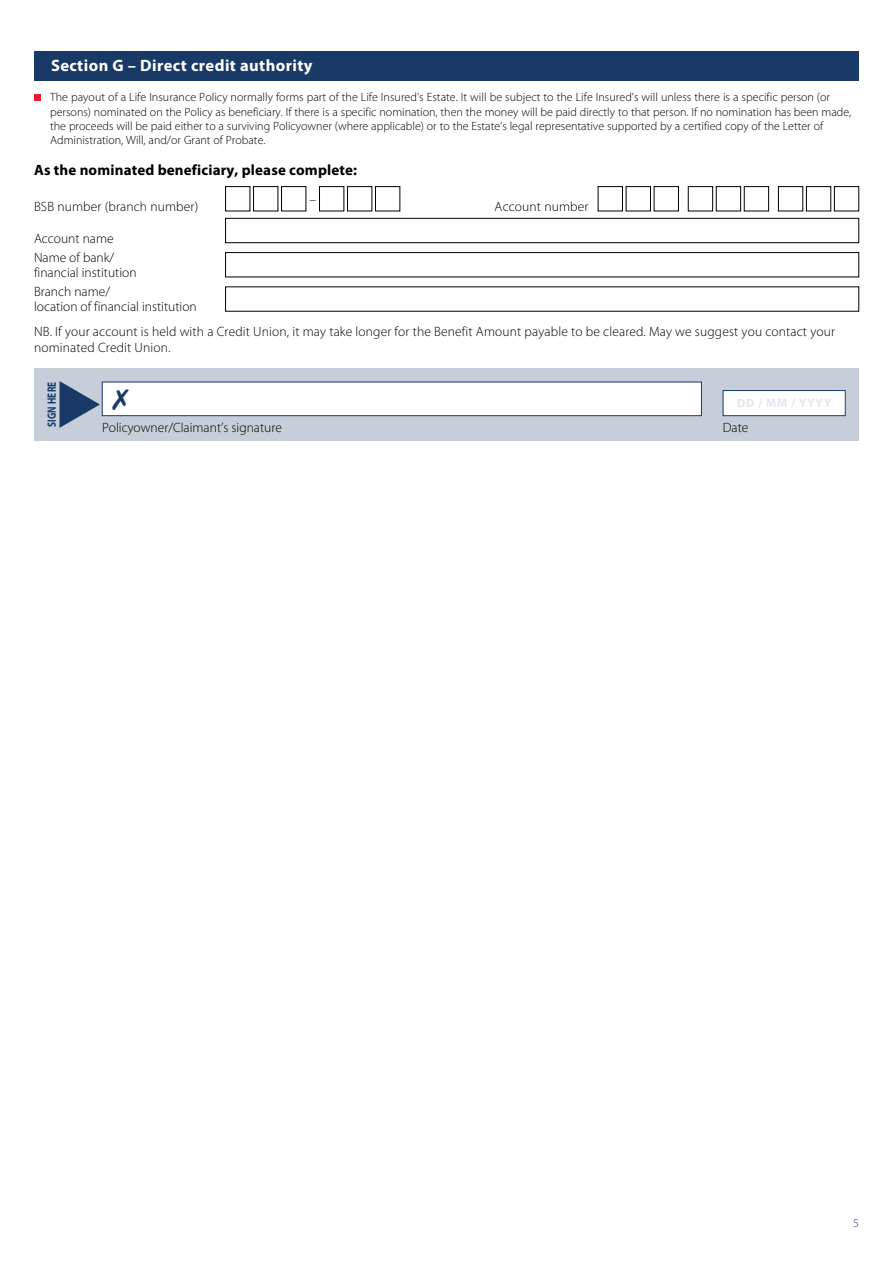
<style>
.page{position:relative;width:893px;height:1263px;background:#fff}
.page>*{position:absolute;margin:0;border:0;box-sizing:border-box;transform-origin:0 0}
.t1{font:700 16.5px "Myriad Pro";letter-spacing:.025em;color:#fff}
.t2{font:700 15px "Myriad Pro";letter-spacing:.01em;color:#000}
.t3{font:300 13.5px/19.2px "Myriad Pro";letter-spacing:.01em;color:#000}
.t4{font:300 12px/14.4px "Myriad Pro";color:#000}
.t5{font:700 12px "Myriad Pro";letter-spacing:.09em;color:#e3e7ed}
.t6{font:700 12px "Myriad Pro";letter-spacing:.02em;color:#193966;scale:.77 1}
.t7{font:300 12px "Myriad Pro";color:#193966}
</style>
<div class="page">
<div style="left:34px;top:51px;width:825px;height:30px;background:#193966"></div>
<svg style="left:34px;top:94px;width:6px;height:6px"></svg>
<div style="left:225px;top:186px;width:25px;height:25px;border:1px solid #000"></div>
<div style="left:253px;top:186px;width:25px;height:25px;border:1px solid #000"></div>
<div style="left:281px;top:186px;width:25px;height:25px;border:1px solid #000"></div>
<div style="left:319px;top:186px;width:25px;height:25px;border:1px solid #000"></div>
<div style="left:347px;top:186px;width:25px;height:25px;border:1px solid #000"></div>
<div style="left:375px;top:186px;width:25px;height:25px;border:1px solid #000"></div>
<div style="left:598px;top:186px;width:25px;height:25px;border:1px solid #000"></div>
<div style="left:626px;top:186px;width:25px;height:25px;border:1px solid #000"></div>
<div style="left:654px;top:186px;width:25px;height:25px;border:1px solid #000"></div>
<div style="left:688px;top:186px;width:25px;height:25px;border:1px solid #000"></div>
<div style="left:716px;top:186px;width:25px;height:25px;border:1px solid #000"></div>
<div style="left:744px;top:186px;width:25px;height:25px;border:1px solid #000"></div>
<div style="left:778px;top:186px;width:25px;height:25px;border:1px solid #000"></div>
<div style="left:806px;top:186px;width:25px;height:25px;border:1px solid #000"></div>
<div style="left:834px;top:186px;width:25px;height:25px;border:1px solid #000"></div>
<div style="left:225px;top:218px;width:634px;height:25px;border:1px solid #000"></div>
<div style="left:225px;top:252px;width:634px;height:25px;border:1px solid #000"></div>
<div style="left:34px;top:369px;width:825px;height:72px;background:#c6ced9"></div>
<svg style="left:60px;top:381px;width:40px;height:47px"></svg>
<div style="left:102px;top:382px;width:599px;height:34px;background:#fff"></div>
<div style="left:102px;top:382px;width:600px;height:34px;border:1px solid #193966"></div>
<div style="left:723px;top:390px;width:122px;height:26px;background:#fff"></div>
<div style="left:723px;top:390px;width:122px;height:26px;border:1px solid #193966"></div>
<h1 class="t1" style="left:51px;top:55px;width:263px">Section G – Direct credit authority</h1>
<p class="t4" style="left:50px;top:90px;width:803px">The payout of a Life Insurance Policy normally forms part of the Life Insured’s Estate. It will be subject to the Life Insured’s will unless there is a specific person (or persons) nominated on the Policy as beneficiary. If there is a specific nomination, then the money will be paid directly to that person. If no nomination has been made, the proceeds will be paid either to a surviving Policyowner (where applicable) or to the Estate’s legal representative supported by a certified copy of the Letter of Administration, Will, and/or Grant of Probate.</p>
<p class="t2" style="left:34px;top:160px;width:325px">As the nominated beneficiary, please complete:</p>
<p class="t3" style="left:34px;top:197px;width:166px">BSB number (branch number)</p>
<p class="t3" style="left:309px;top:189px;width:8px">–</p>
<p class="t3" style="left:495px;top:197px;width:95px">Account number</p>
<p class="t3" style="left:34px;top:229px;width:82px">Account name<br>Name of bank/</p>
<p class="t3" style="left:34px;top:263px;width:104px">financial institution<br>Branch name/</p>
<p class="t3" style="left:34px;top:294px;width:802px;line-height:24.8px">location of financial institution<br>NB. If your account is held with a Credit Union, it may take longer for the Benefit Amount payable to be cleared. May we suggest you contact your</p>
<p class="t3" style="left:34px;top:338px;width:138px">nominated Credit Union.</p>
<p class="t6" style="left:44px;top:427px;width:60px;rotate:-90deg">SIGN HERE</p>
<p class="t5" style="left:737px;top:395px;width:96px">DD / MM / YYYY</p>
<p class="t3" style="left:102px;top:418px;width:181px">Policyowner/Claimant’s signature</p>
<p class="t3" style="left:723px;top:418px;width:27px">Date</p>
<p class="t7" style="left:853px;top:1215px;width:7px">5</p>
</div>
